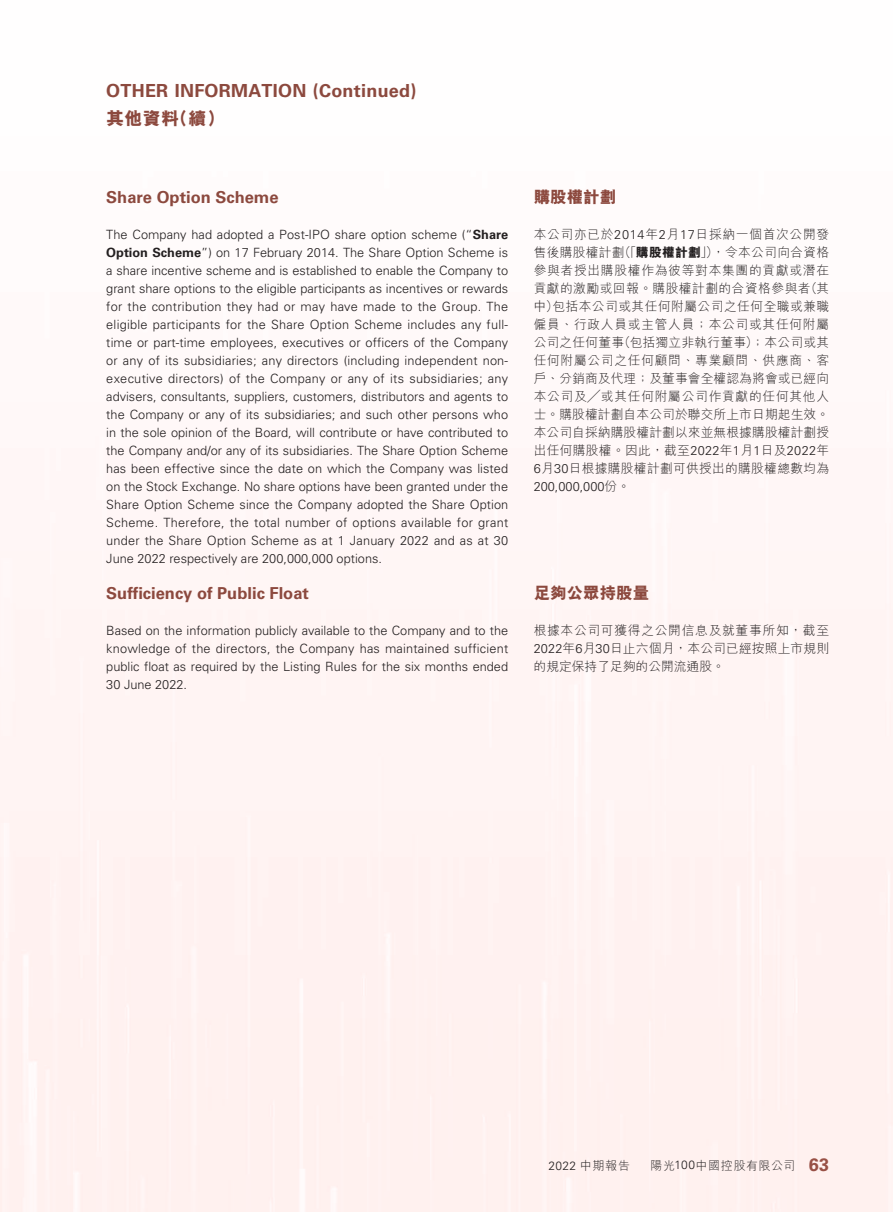
<style>
.page{position:relative;width:893px;height:1212px;background:#fff}
.page>*{position:absolute;margin:0;border:0;box-sizing:border-box;transform-origin:0 0}
.t1{font:700 18px "Univers LT Std";letter-spacing:.015em;color:#8c493e}
.t2{font:800 18px "M Hei HK";color:#8c493e}
.t3{font:700 16.5px "Univers LT Std";color:#8c493e}
.t4{font:800 16.5px "M Hei HK";color:#8c493e}
.t5{font:300 12.75px/18px "Univers LT Std";color:#231f20;text-align:justify}
.t6{font:300 12.75px/18px "M Hei HK";letter-spacing:.015em;color:#231f20;text-align:justify}
.t7{font:300 12px "M Hei HK";letter-spacing:.045em;color:#231f20}
.t8{font:300 12px "Univers LT Std";color:#231f20}
.s1{font-weight:700}
.s2{font-family:"Univers LT Std"}
.s3{font-weight:800}
.s4{font-family:"M Hei HK"}
.s5{font-family:"Univers LT Std";font-weight:700;font-size:18px;color:#985045}
</style>
<div class="page">
<h1 class="t1" style="left:106px;top:80px;width:312px">OTHER INFORMATION (Continued)</h1>
<h1 class="t2" style="left:106px;top:110px;width:120px">其他資料（續）</h1>
<p class="t3" style="left:106px;top:188px;width:174px">Share Option Scheme</p>
<p class="t5" style="left:106px;top:226px;width:404px">The Company had adopted a Post-IPO share option scheme (“<span class="s1">Share Option Scheme</span>”) on 17 February 2014. The Share Option Scheme is a share incentive scheme and is established to enable the Company to grant share options to the eligible participants as incentives or rewards for the contribution they had or may have made to the Group. The eligible participants for the Share Option Scheme includes any full&shy;time or part-time employees, executives or officers of the Company or any of its subsidiaries; any directors (including independent non&shy;executive directors) of the Company or any of its subsidiaries; any advisers, consultants, suppliers, customers, distributors and agents to the Company or any of its subsidiaries; and such other persons who in the sole opinion of the Board, will contribute or have contributed to the Company and/or any of its subsidiaries. The Share Option Scheme has been effective since the date on which the Company was listed on the Stock Exchange. No share options have been granted under the Share Option Scheme since the Company adopted the Share Option Scheme. Therefore, the total number of options available for grant under the Share Option Scheme as at 1 January 2022 and as at 30<br>June 2022 respectively are 200,000,000 options.</p>
<p class="t3" style="left:106px;top:584px;width:204px">Sufficiency of Public Float</p>
<p class="t5" style="left:106px;top:622px;width:404px">Based on the information publicly available to the Company and to the knowledge of the directors, the Company has maintained sufficient public float as required by the Listing Rules for the six months ended 30 June 2022.</p>
<p class="t4" style="left:534px;top:189px;width:84px">購股權計劃</p>
<p class="t6" style="left:534px;top:225px;width:297px">本公司亦已於<span class="s2">2014</span>年<span class="s2">2</span>月<span class="s2">17</span>日採納一個首次公開發售後購股權計劃（「<span class="s3">購股權計劃</span>」），令本公司向合資格參與者授出購股權作為彼等對本集團的貢獻或潛在貢獻的激勵或回報。購股權計劃的合資格參與者（其中）包括本公司或其任何附屬公司之任何全職或兼職僱員、行政人員或主管人員；本公司或其任何附屬公司之任何董事（包括獨立非執行董事）；本公司或其任何附屬公司之任何顧問、專業顧問、供應商、客戶、分銷商及代理；及董事會全權認為將會或已經向本公司及╱或其任何附屬公司作貢獻的任何其他人士。購股權計劃自本公司於聯交所上市日期起生效。本公司自採納購股權計劃以來並無根據購股權計劃授出任何購股權。因此，截至<span class="s2">2022</span>年<span class="s2">1</span>月<span class="s2">1</span>日及<span class="s2">2022</span>年<span class="s2">6</span>月<span class="s2">30</span>日根據購股權計劃可供授出的購股權總數均為</p>
<p class="t5" style="left:534px;top:478px;width:98px">200,000,000<span class="s4">份。</span></p>
<p class="t4" style="left:534px;top:585px;width:117px">足夠公眾持股量</p>
<p class="t6" style="left:534px;top:621px;width:297px">根據本公司可獲得之公開信息及就董事所知，截至<span class="s2">2022</span>年<span class="s2">6</span>月<span class="s2">30</span>日止六個月，本公司已經按照上市規則的規定保持了足夠的公開流通股。</p>
<p class="t8" style="left:548px;top:1158px;width:83px">2022 <span class="s4">中期報告</span></p>
<p class="t7" style="left:650px;top:1159px;width:180px">陽光<span class="s2">100</span>中國控股有限公司 <span class="s5">63</span></p>
</div>
